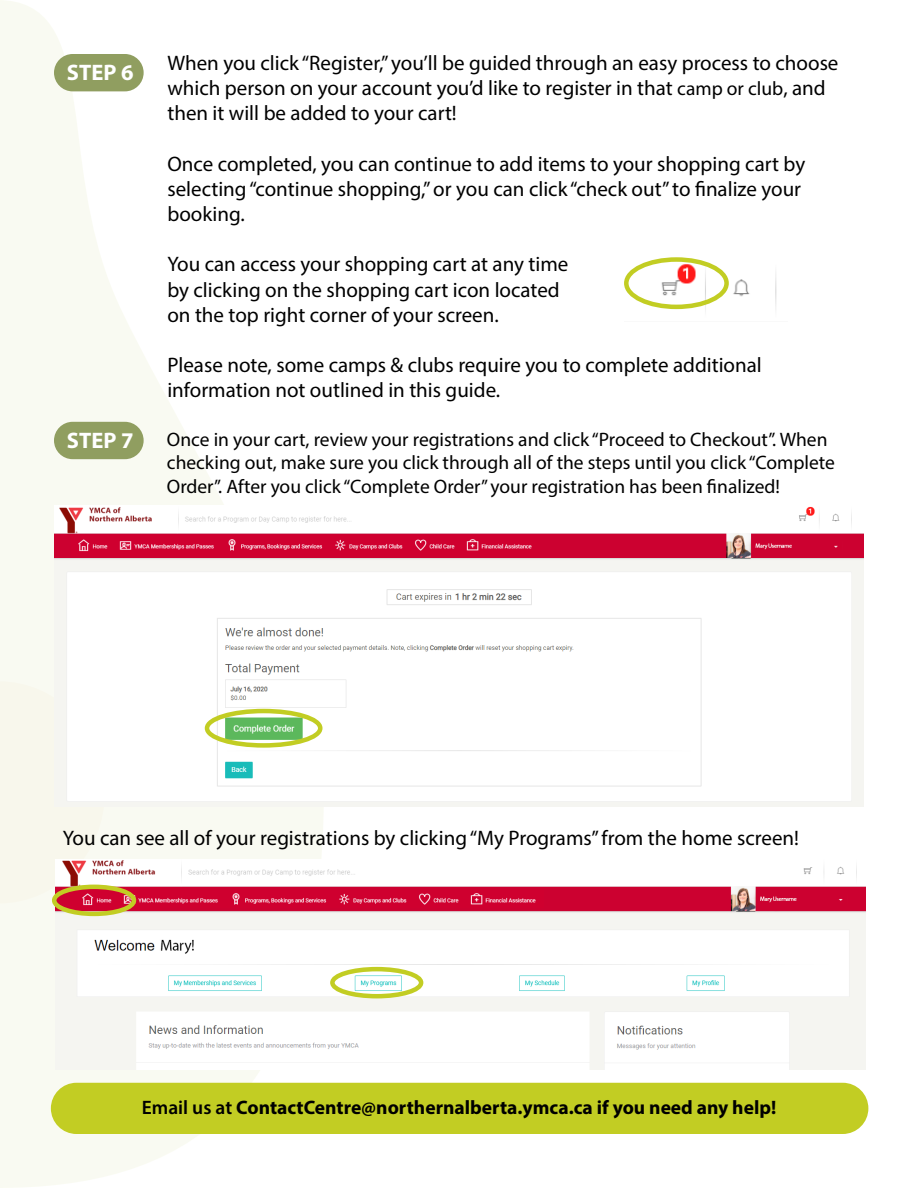
<style>
.page{position:relative;width:918px;height:1188px;background:#fff}
.page>*{position:absolute;margin:0;border:0;box-sizing:border-box;transform-origin:0 0}
.t1{font:700 22.5px "Myriad Pro";color:#fff}
.t2{font:21px/25.2px "Myriad Pro";color:#000}
.t3{font:19.5px/23.4px "Myriad Pro";color:#000}
.t4{font:700 19.5px "Myriad Pro";color:#000}
.s1{font-size:19.5px}
.s2{font-weight:600}
</style>
<div class="page">
<svg style="left:0;top:0;width:324px;height:1188px"></svg>
<div style="left:0;top:681px;width:105px;height:222px;background:#f8f7ec"></div>
<div style="left:51px;top:1083px;width:817px;height:51px;background:#c2cd23;border-radius:26px"></div>
<div style="left:54px;top:422px;width:90px;height:37px;background:#909e60;border-radius:19px"></div>
<img style="left:54px;top:505px;width:810px;height:301px">
<div style="left:205px;top:709px;width:117px;height:39px;border:4px solid #c2cd23;border-radius:50%"></div>
<img style="left:72px;top:536px;width:468px;height:20px">
<img style="left:55px;top:859px;width:811px;height:210px">
<div style="left:70px;top:887px;width:92px;height:24px;background:#cf002f"></div>
<img style="left:76px;top:890px;width:468px;height:18px">
<img style="left:115px;top:968px;width:690px;height:27px">
<div style="left:330px;top:967px;width:93px;height:31px;border:4px solid #c2cd23;border-radius:50%"></div>
<div style="left:52px;top:885px;width:84px;height:31px;border:4px solid #c2cd23;border-radius:50%"></div>
<img style="left:624px;top:261px;width:153px;height:50px">
<div style="left:624px;top:257px;width:105px;height:52px;border:4px solid #c2cd23;border-radius:50%"></div>
<div style="left:54px;top:54px;width:90px;height:37px;background:#909e60;border-radius:19px"></div>
<p class="t1" style="left:67px;top:58px;width:68px">STEP 6</p>
<p class="t2" style="left:167px;top:50px;width:673px">When you click “Register,” you’ll be guided through an easy process to choose which person on your account you’d like to register in that <span class="s1">camp or club</span>, and then it will be added to your cart!</p>
<p class="t2" style="left:167px;top:151px;width:639px">Once completed, you can continue to add items to your shopping cart by selecting “continue shopping,” or you can click “check out” to finalize your booking.</p>
<p class="t2" style="left:167px;top:251px;width:402px">You can access your shopping cart at any time by clicking on the shopping cart icon located on the top right corner of your screen.</p>
<p class="t2" style="left:167px;top:352px;width:596px">Please note, some camps &amp; clubs require you to complete additional information not outlined in this guide.</p>
<p class="t1" style="left:67px;top:426px;width:68px">STEP 7</p>
<p class="t3" style="left:167px;top:427px;width:670px">Once in your cart, review your registrations and click “Proceed to Checkout”. When checking out, make sure you click through all of the steps until you click “Complete<br>Order”. After you click “Complete Order” your registration has been finalized!</p>
<p class="t2" style="left:63px;top:825px;width:738px">You can see all of your registrations by clicking “My Programs” from the home screen!</p>
<p class="t4" style="left:142px;top:1095px;width:636px"><span class="s2">Email us at</span> ContactCentre@northernalberta.ymca.ca if you need any help!</p>
</div>
